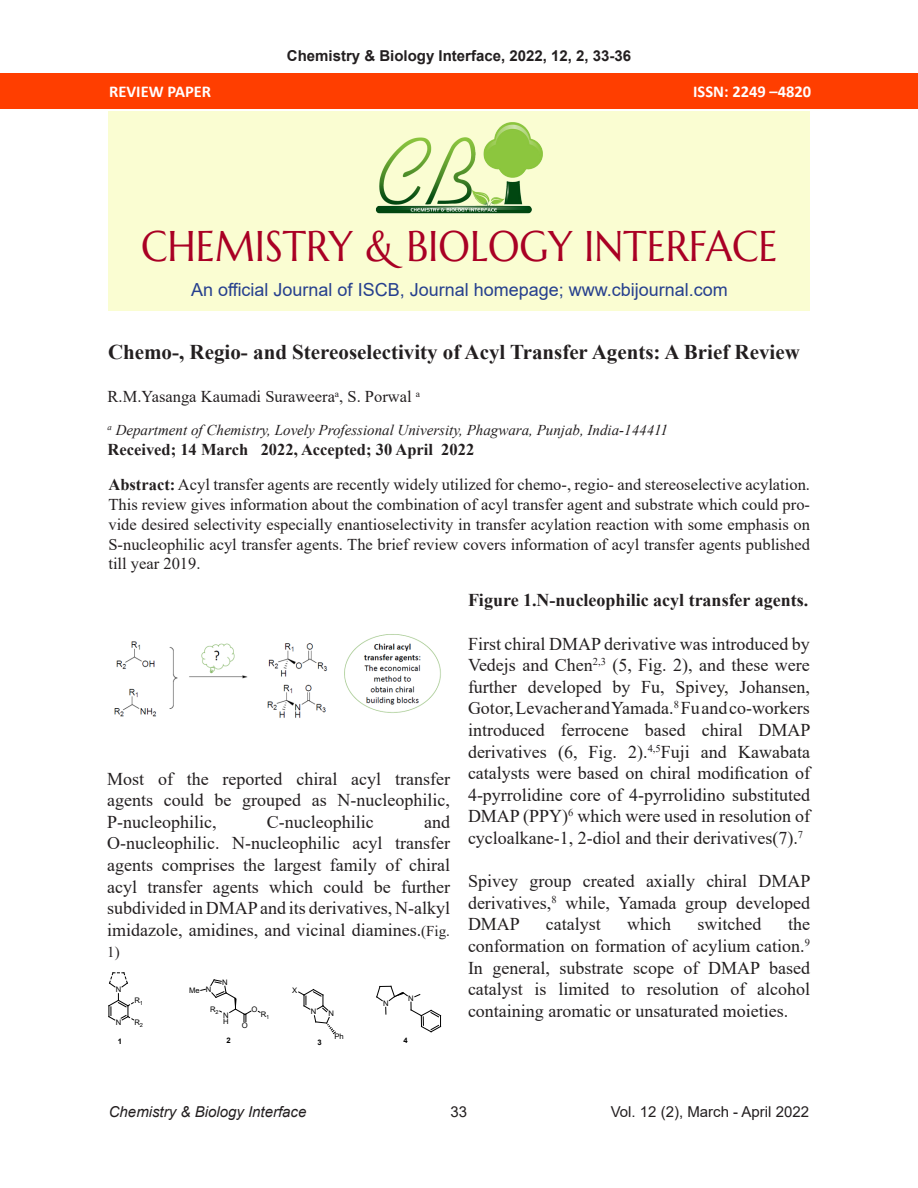
<style>
.page{position:relative;width:918px;height:1188px;background:#fff}
.page>*{position:absolute;margin:0;border:0;box-sizing:border-box;transform-origin:0 0}
.t1{font:42.9px "Marcellus SC";color:#a90024;scale:.91 1}
.t2{font:700 21px "Times New Roman";color:#231f20}
.t3{font:18px/21.6px "Times New Roman";color:#231f20;text-align:justify}
.t4{font:18px "Arial";color:#253f8e}
.t5{font:700 18px "Times New Roman";color:#231f20}
.t6{font:16.5px/19.8px "Times New Roman";color:#231f20;text-align:justify}
.t7{font:700 16.5px "Times New Roman";color:#231f20}
.t8{font:700 16.5px "Calibri";color:#fff}
.t9{font:italic 15px "Times New Roman";color:#231f20}
.t10{font:700 15px "Arial";color:#231f20}
.t11{font:15px "Arial";color:#231f20}
.t12{font:italic 15px "Arial";color:#231f20}
.t13{font:15px "Times New Roman";color:#231f20}
.t14{font:7.65px/6.3px "Arial";color:#000}
.t15{font:700 7.65px "Arial";color:#000}
.s1{font-weight:700}
.s2{font-size:15px}
</style>
<div class="page">
<div style="left:108px;top:111px;width:702px;height:199px;background:#fafdd2"></div>
<div style="left:0;top:73px;width:918px;height:36px;background:#ff3e00"></div>
<img style="left:375px;top:122px;width:168px;height:92px">
<img style="left:114px;top:634px;width:327px;height:84px">
<svg style="left:376px;top:986px;width:65px;height:46px"></svg>
<svg style="left:109px;top:972px;width:19px;height:16px"></svg>
<svg style="left:108px;top:994px;width:26px;height:27px"></svg>
<svg style="left:200px;top:979px;width:52px;height:43px"></svg>
<svg style="left:298px;top:989px;width:38px;height:45px"></svg>
<p class="t10" style="left:287px;top:45px;width:346px">Chemistry &amp; Biology Interface, 2022, 12, 2, 33-36</p>
<p class="t8" style="left:109px;top:80px;width:104px">REVIEW PAPER</p>
<p class="t8" style="left:693px;top:80px;width:120px">ISSN: 2249 –4820</p>
<p class="t1" style="left:141px;top:219px;width:701px">CHEMISTRY &amp; BIOLOGY INTERFACE</p>
<p class="t4" style="left:191px;top:277px;width:538px">An official Journal of ISCB, Journal homepage; www.cbijournal.com</p>
<p class="t2" style="left:108px;top:337px;width:693px">Chemo-, Regio- and Stereoselectivity of Acyl Transfer Agents: A Brief Review</p>
<p class="t6" style="left:108px;top:386px;width:314px">R.M.Yasanga Kaumadi Suraweera<sup>a</sup>, S. Porwal <sup>a</sup></p>
<p class="t9" style="left:108px;top:420px;width:562px"><sup>a</sup> Department of Chemistry, Lovely Professional University, Phagwara, Punjab, India-144411</p>
<p class="t7" style="left:108px;top:437px;width:368px">Received; 14 March 2022, Accepted; 30 April 2022</p>
<p class="t6" style="left:108px;top:474px;width:703px"><span class="s1">Abstract:</span> Acyl transfer agents are recently widely utilized for chemo-, regio- and stereoselective acylation.<br>This review gives information about the combination of acyl transfer agent and substrate which could pro&shy;vide desired selectivity especially enantioselectivity in transfer acylation reaction with some emphasis on S-nucleophilic acyl transfer agents. The brief review covers information of acyl transfer agents published till year 2019.</p>
<p class="t3" style="left:107px;top:767px;width:344px">Most of the reported chiral acyl transfer agents could be grouped as N-nucleophilic, P-nucleophilic,</p>
<p class="t3" style="left:107px;top:810px;width:344px;text-indent:317px">and O-nucleophilic. N-nucleophilic acyl transfer agents comprises the largest family of chiral acyl transfer agents which could be further subdivided in DMAP and its derivatives, N-alkyl imidazole, amidines, and vicinal diamines.<span class="s2">(Fig.</span></p>
<p class="t13" style="left:107px;top:942px;width:14px">1)</p>
<p class="t3" style="left:267px;top:810px;width:108px">C-nucleophilic</p>
<p class="t14" style="left:116px;top:987px;width:7px">N</p>
<p class="t14" style="left:189px;top:987px;width:24px">Me N</p>
<p class="t14" style="left:222px;top:979px;width:7px">N</p>
<p class="t14" style="left:292px;top:987px;width:7px">X</p>
<p class="t14" style="left:116px;top:1019px;width:7px">N</p>
<p class="t14" style="left:134px;top:997px;width:10px">R<sub>1</sub></p>
<p class="t14" style="left:134px;top:1019px;width:10px">R<sub>2</sub></p>
<p class="t14" style="left:210px;top:1006px;width:10px">R<sub>2</sub></p>
<p class="t14" style="left:223px;top:1012px;width:7px">N<br>H</p>
<p class="t14" style="left:251px;top:1006px;width:7px">O</p>
<p class="t14" style="left:261px;top:1012px;width:10px">R<sub>1</sub></p>
<p class="t14" style="left:242px;top:1022px;width:7px">O</p>
<p class="t14" style="left:311px;top:1008px;width:7px">N</p>
<p class="t14" style="left:328px;top:1010px;width:7px">N</p>
<p class="t14" style="left:383px;top:1000px;width:7px">N</p>
<p class="t14" style="left:408px;top:995px;width:7px">N</p>
<p class="t15" style="left:118px;top:1036px;width:6px">1</p>
<p class="t15" style="left:227px;top:1035px;width:6px">2</p>
<p class="t14" style="left:335px;top:1033px;width:11px">Ph</p>
<p class="t15" style="left:317px;top:1037px;width:6px">3</p>
<p class="t15" style="left:404px;top:1035px;width:6px">4</p>
<p class="t5" style="left:468px;top:587px;width:342px">Figure 1.N-nucleophilic acyl transfer agents.</p>
<p class="t3" style="left:468px;top:632px;width:344px">First chiral DMAP derivative was introduced by Vedejs and Chen<sup>2,3</sup> (5, Fig. 2), and these were further developed by Fu, Spivey, Johansen, Gotor, Levacher and Yamada.<sup>8</sup> Fu and co-workers introduced ferrocene based chiral DMAP derivatives (6, Fig. 2).<sup>4,5</sup>Fuji and Kawabata catalysts were based on chiral modification of 4-pyrrolidine core of 4-pyrrolidino substituted DMAP (PPY)<sup>6</sup> which were used in resolution of cycloalkane-1, 2-diol and their derivatives(7).<sup>7</sup></p>
<p class="t3" style="left:468px;top:870px;width:344px">Spivey group created axially chiral DMAP derivatives,<sup>8</sup> while, Yamada group developed DMAP</p>
<p class="t3" style="left:468px;top:913px;width:344px;text-indent:320px">the conformation on formation of acylium cation.<sup>9<br></sup>In general, substrate scope of DMAP based catalyst is limited to resolution of alcohol containing aromatic or unsaturated moieties.</p>
<p class="t3" style="left:546px;top:913px;width:56px">catalyst</p>
<p class="t3" style="left:627px;top:913px;width:45px">which</p>
<p class="t3" style="left:698px;top:913px;width:65px">switched</p>
<p class="t12" style="left:109px;top:1103px;width:199px">Chemistry &amp; Biology Interface</p>
<p class="t11" style="left:450px;top:1102px;width:18px">33</p>
<p class="t11" style="left:611px;top:1102px;width:200px">Vol. 12 (2), March - April 2022</p>
</div>
